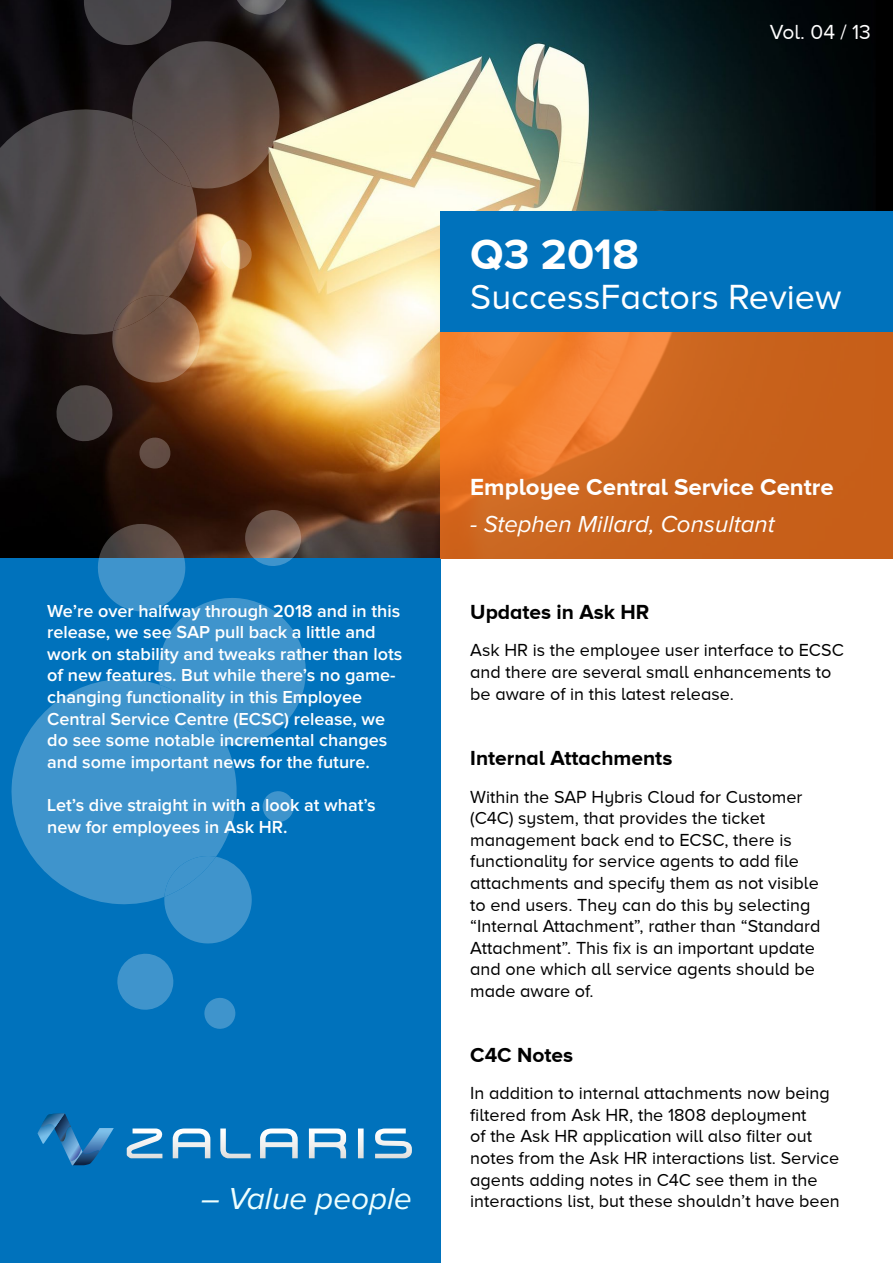
<style>
.page{position:relative;width:893px;height:1263px;background:#fff}
.page>*{position:absolute;margin:0;border:0;box-sizing:border-box;transform-origin:0 0}
.t1{font:700 43.8px "Proxima Nova A";color:#fff}
.t2{font:36px "Proxima Nova A";color:#fff}
.t3{font:italic 31.5px "Proxima Nova";color:#eff}
.t4{font:700 24px "Proxima Nova A";color:#fff}
.t5{font:italic 24px "Proxima Nova";color:#fff}
.t6{font:700 21px "Proxima Nova A";color:#000}
.t7{font:21px "Proxima Nova A";color:#fff}
.t8{font:18px/21.6px "Proxima Nova A";color:#000}
.t9{font:600 18px/21.6px "Proxima Nova";color:#fff}
</style>
<div class="page">
<img style="left:0;top:0;width:893px;height:559px">
<div style="left:440px;top:211px;width:453px;height:121px;background:#0072bc"></div>
<div style="left:0;top:559px;width:440px;height:704px;background:#0072bc"></div>
<svg style="left:440px;top:332px;width:453px;height:227px;background:#d56b22"></svg>
<svg style="left:127px;top:1128px;width:285px;height:30px"></svg>
<svg style="left:38px;top:1113px;width:76px;height:52px"></svg>
<svg style="left:0;top:101px;width:199px;height:235px;background:#514644"></svg>
<svg style="left:81px;top:0;width:211px;height:194px;background:#4a3e3a"></svg>
<svg style="left:220px;top:238px;width:33px;height:33px"></svg>
<svg style="left:54px;top:292px;width:149px;height:178px;background:#4e3427"></svg>
<svg style="left:11px;top:682px;width:226px;height:223px;fill:#3f94cc"></svg>
<svg style="left:163px;top:855px;width:89px;height:89px"></svg>
<svg style="left:117px;top:953px;width:57px;height:57px"></svg>
<svg style="left:97px;top:509px;width:211px;height:238px"></svg>
<div style="left:262px;top:791px;width:32px;height:31px;background:#3f94cc;border-radius:50%"></div>
<svg style="left:204px;top:997px;width:32px;height:32px"></svg>
<p class="t7" style="left:770px;top:20px;width:102px">Vol. 04 / 13</p>
<h1 class="t1" style="left:470px;top:229px;width:170px">Q3 2018</h1>
<h2 class="t2" style="left:470px;top:277px;width:373px">SuccessFactors Review</h2>
<p class="t9" style="left:47px;top:600px;width:357px">We’re over halfway through 2018 and in this release, we see SAP pull back a little and work on stability and tweaks rather than lots of new features. But while there’s no game&shy;changing functionality in this Employee Central Service Centre (ECSC) release, we do see some notable incremental changes and some important news for the future.</p>
<p class="t9" style="left:47px;top:795px;width:330px">Let’s dive straight in with a look at what’s new for employees in Ask HR.</p>
<h3 class="t3" style="left:201px;top:1184px;width:212px">– Value people</h3>
<h3 class="t4" style="left:470px;top:473px;width:365px">Employee Central Service Centre</h3>
<h3 class="t5" style="left:470px;top:513px;width:306px">- Stephen Millard, Consultant</h3>
<p class="t6" style="left:470px;top:600px;width:181px">Updates in Ask HR</p>
<p class="t8" style="left:470px;top:639px;width:375px">Ask HR is the employee user interface to ECSC and there are several small enhancements to be aware of in this latest release.</p>
<p class="t6" style="left:470px;top:746px;width:204px">Internal Attachments</p>
<p class="t8" style="left:470px;top:785px;width:352px">Within the SAP Hybris Cloud for Customer (C4C) system, that provides the ticket management back end to ECSC, there is functionality for service agents to add file attachments and specify them as not visible to end users. They can do this by selecting “Internal Attachment”, rather than “Standard Attachment”. This fix is an important update and one which all service agents should be made aware of.</p>
<p class="t6" style="left:470px;top:1043px;width:104px">C4C Notes</p>
<p class="t8" style="left:470px;top:1082px;width:371px">In addition to internal attachments now being filtered from Ask HR, the 1808 deployment<br>of the Ask HR application will also filter out notes from the Ask HR interactions list. Service agents adding notes in C4C see them in the interactions list, but these shouldn’t have been</p>
</div>
